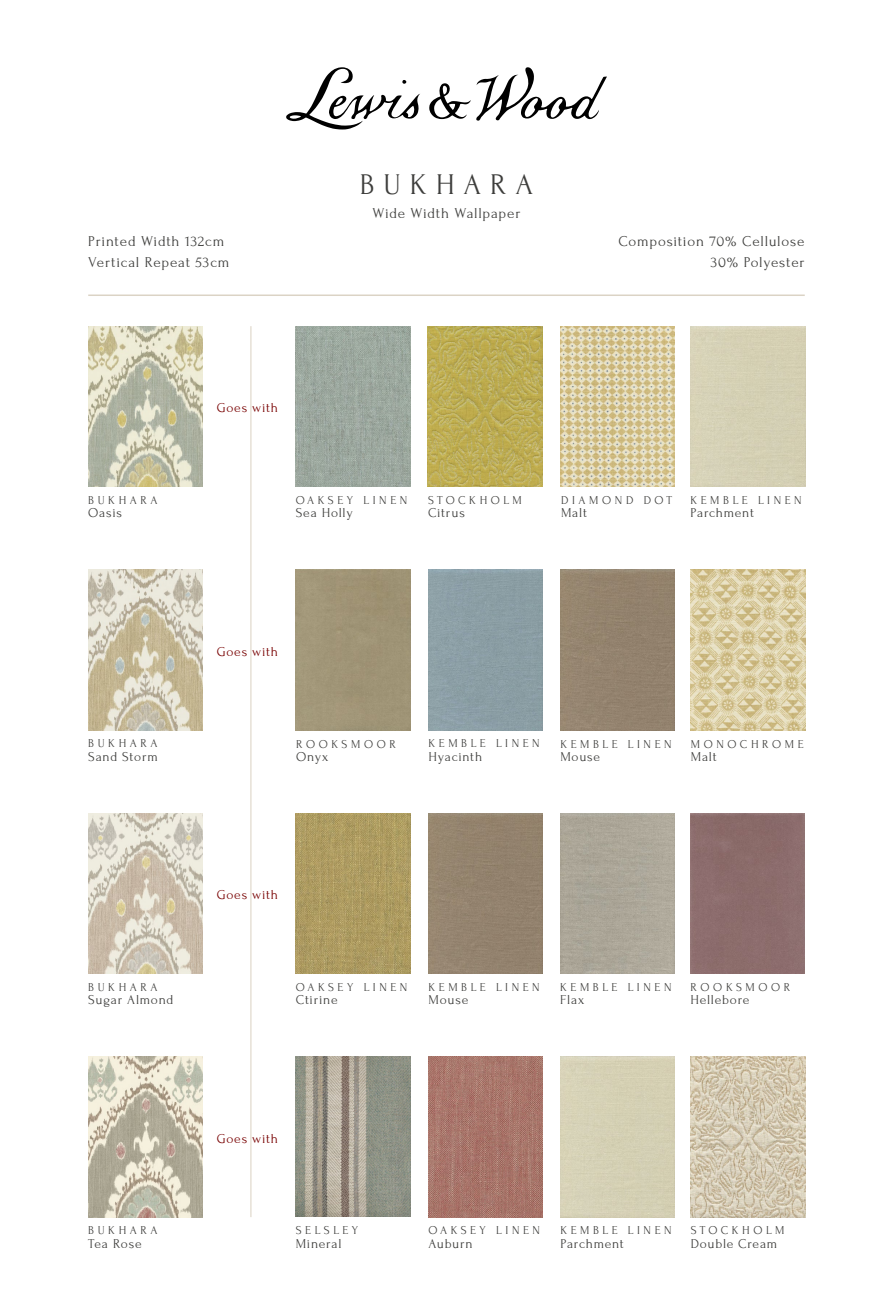
<style>
.page{position:relative;width:893px;height:1300px;background:#fff}
.page>*{position:absolute;margin:0;border:0;box-sizing:border-box;transform-origin:0 0}
.t1{font:30px "Forum";letter-spacing:.3em;color:#3d3d3b}
.t2{font:15px/21px "Forum";letter-spacing:.05em;color:#3d3d3b;text-align:right}
.t3{font:13.5px "Forum";letter-spacing:.055em;color:#3d3d3b}
.t4{font:13.5px "Forum";letter-spacing:.065em;color:#780000}
.t5{font:12px "Forum";letter-spacing:.3em;color:#3d3d3b}
</style>
<div class="page">
<hr style="left:88px;top:294px;width:717px;height:2px;background:#dbd3c5">
<hr style="left:250px;top:326px;width:2px;height:890px;background:#e6e0d6">
<svg style="left:286px;top:67px;width:134px;height:62px"></svg>
<svg style="left:429px;top:67px;width:178px;height:54px"></svg>
<img style="left:88px;top:326px;width:114px;height:160px">
<img style="left:88px;top:569px;width:114px;height:161px">
<img style="left:560px;top:326px;width:115px;height:161px">
<img style="left:296px;top:326px;width:114px;height:161px">
<img style="left:428px;top:326px;width:114px;height:160px">
<div style="left:428px;top:570px;width:115px;height:160px;background:#8c9ea5"></div>
<div style="left:560px;top:570px;width:115px;height:160px;background:#94836e"></div>
<img style="left:691px;top:570px;width:114px;height:160px">
<div style="left:296px;top:570px;width:114px;height:160px;background:#a09477"></div>
<img style="left:88px;top:813px;width:114px;height:160px">
<div style="left:428px;top:813px;width:115px;height:160px;background:#94836e"></div>
<div style="left:560px;top:813px;width:114px;height:160px;background:#aca799"></div>
<img style="left:296px;top:813px;width:114px;height:160px">
<div style="left:690px;top:813px;width:115px;height:160px;background:#8c6c6c"></div>
<img style="left:88px;top:1056px;width:114px;height:160px">
<img style="left:428px;top:1056px;width:115px;height:160px">
<img style="left:296px;top:1056px;width:114px;height:160px">
<img style="left:691px;top:1056px;width:114px;height:160px">
<p class="t2" style="left:88px;top:231px;width:143px;text-align:left">Printed Width 132cm<br>Vertical Repeat 53cm</p>
<h1 class="t1" style="left:360px;top:168px;width:175px">BUKHARA</h1>
<p class="t2" style="left:373px;top:203px;width:149px">Wide Width Wallpaper</p>
<p class="t2" style="left:618px;top:231px;width:188px">Composition 70% Cellulose<br>30% Polyester</p>
<p class="t5" style="left:88px;top:493px;width:71px">BUKHARA</p>
<p class="t3" style="left:88px;top:505px;width:35px">Oasis</p>
<p class="t4" style="left:217px;top:401px;width:63px">Goes with</p>
<p class="t5" style="left:296px;top:493px;width:113px">OAKSEY LINEN</p>
<p class="t3" style="left:296px;top:505px;width:59px">Sea Holly</p>
<p class="t5" style="left:428px;top:493px;width:95px">STOCKHOLM</p>
<p class="t3" style="left:428px;top:505px;width:38px">Citrus</p>
<p class="t5" style="left:561px;top:493px;width:113px">DIAMOND DOT</p>
<p class="t3" style="left:561px;top:506px;width:27px">Malt</p>
<p class="t5" style="left:690px;top:493px;width:113px">KEMBLE LINEN</p>
<p class="t3" style="left:690px;top:506px;width:65px">Parchment</p>
<p class="t5" style="left:88px;top:737px;width:71px">BUKHARA</p>
<p class="t3" style="left:88px;top:749px;width:71px">Sand Storm</p>
<p class="t4" style="left:217px;top:644px;width:63px">Goes with</p>
<p class="t5" style="left:296px;top:737px;width:101px">ROOKSMOOR</p>
<p class="t3" style="left:296px;top:749px;width:34px">Onyx</p>
<p class="t5" style="left:428px;top:737px;width:113px">KEMBLE LINEN</p>
<p class="t3" style="left:428px;top:749px;width:55px">Hyacinth</p>
<p class="t5" style="left:560px;top:737px;width:113px">KEMBLE LINEN</p>
<p class="t3" style="left:560px;top:749px;width:41px">Mouse</p>
<p class="t5" style="left:691px;top:737px;width:114px">MONOCHROME</p>
<p class="t3" style="left:691px;top:749px;width:27px">Malt</p>
<p class="t5" style="left:88px;top:980px;width:71px">BUKHARA</p>
<p class="t3" style="left:88px;top:992px;width:87px">Sugar Almond</p>
<p class="t4" style="left:217px;top:887px;width:63px">Goes with</p>
<p class="t5" style="left:296px;top:980px;width:113px">OAKSEY LINEN</p>
<p class="t3" style="left:296px;top:992px;width:43px">Ctirine</p>
<p class="t5" style="left:428px;top:980px;width:113px">KEMBLE LINEN</p>
<p class="t3" style="left:428px;top:992px;width:41px">Mouse</p>
<p class="t5" style="left:560px;top:980px;width:113px">KEMBLE LINEN</p>
<p class="t3" style="left:560px;top:992px;width:26px">Flax</p>
<p class="t5" style="left:690px;top:980px;width:101px">ROOKSMOOR</p>
<p class="t3" style="left:690px;top:992px;width:60px">Hellebore</p>
<p class="t5" style="left:88px;top:1223px;width:71px">BUKHARA</p>
<p class="t3" style="left:88px;top:1235px;width:55px">Tea Rose</p>
<p class="t4" style="left:217px;top:1131px;width:63px">Goes with</p>
<p class="t5" style="left:296px;top:1223px;width:64px">SELSLEY</p>
<p class="t3" style="left:296px;top:1235px;width:47px">Mineral</p>
<p class="t5" style="left:428px;top:1223px;width:113px">OAKSEY LINEN</p>
<p class="t3" style="left:428px;top:1235px;width:46px">Auburn</p>
<p class="t5" style="left:560px;top:1223px;width:113px">KEMBLE LINEN</p>
<p class="t3" style="left:560px;top:1235px;width:65px">Parchment</p>
<p class="t5" style="left:691px;top:1223px;width:95px">STOCKHOLM</p>
<p class="t3" style="left:691px;top:1235px;width:88px">Double Cream</p>
</div>
